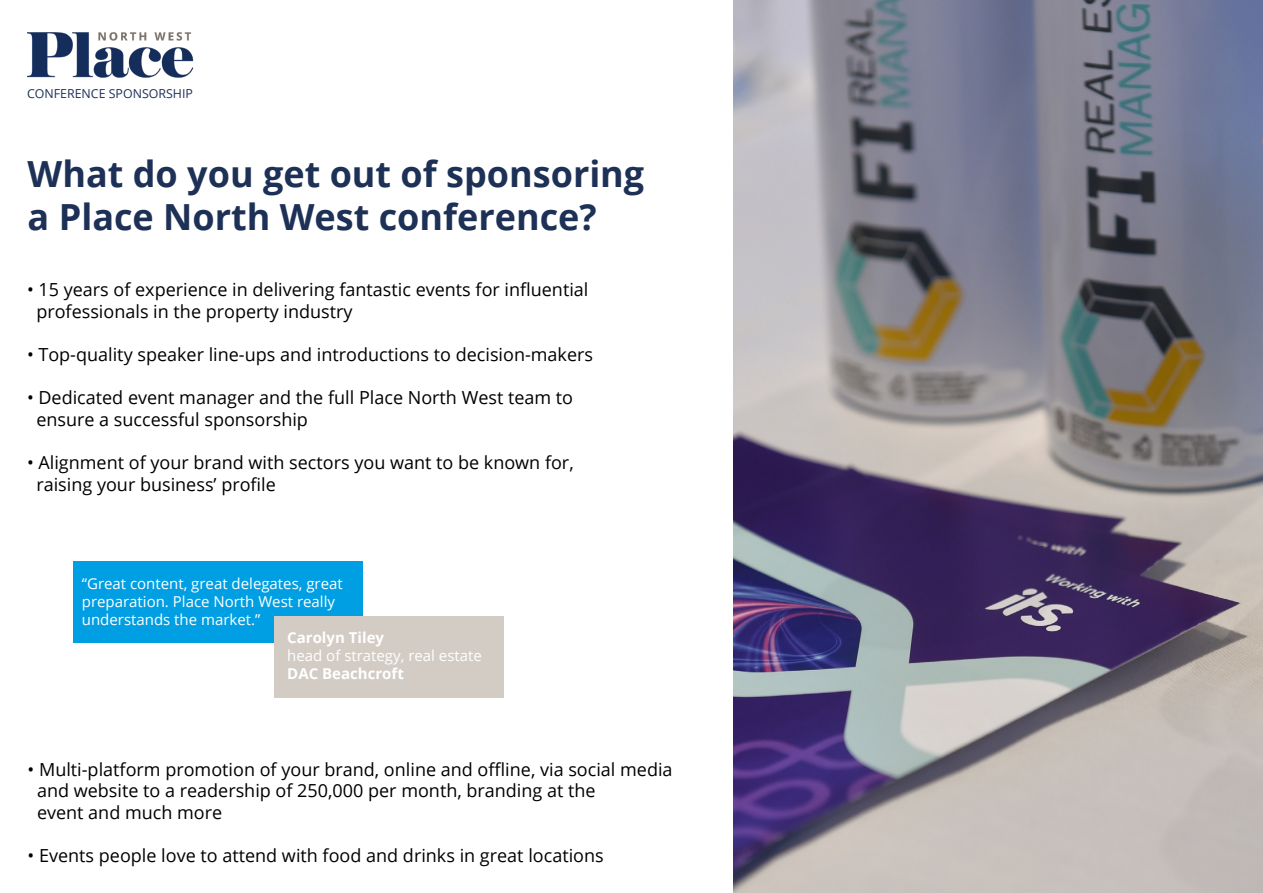
<style>
.page{position:relative;width:1263px;height:893px;background:#fff}
.page>*{position:absolute;margin:0;border:0;box-sizing:border-box;transform-origin:0 0}
.t1{font:700 36px/43.2px "Open Sans";color:#1d3056}
.t2{font:18px/21.6px "Open Sans";color:#000}
.t3{font:15px/18px "Open Sans";color:#fff}
.t4{font:700 15px "Open Sans";color:#fff}
.t5{font:12.3px "Open Sans";color:#1d3056}
</style>
<div class="page">
<img style="left:733px;top:0;width:530px;height:893px">
<img style="left:27px;top:32px;width:166px;height:46px">
<div style="left:73px;top:561px;width:290px;height:82px;background:#009fe3"></div>
<div style="left:274px;top:617px;width:230px;height:81px;background:#d3ccc5"></div>
<p class="t5" style="left:27px;top:85px;width:167px">CONFERENCE SPONSORSHIP</p>
<h1 class="t1" style="left:28px;top:152px;width:618px">What do you get out of sponsoring a Place North West conference?</h1>
<p class="t2" style="left:36px;top:278px;width:554px;text-indent:-9px">• 15 years of experience in delivering fantastic events for influential professionals in the property industry</p>
<p class="t2" style="left:27px;top:343px;width:568px">• Top-quality speaker line-ups and introductions to decision-makers</p>
<p class="t2" style="left:36px;top:386px;width:538px;text-indent:-9px">• Dedicated event manager and the full Place North West team to ensure a successful sponsorship</p>
<p class="t2" style="left:36px;top:451px;width:539px;text-indent:-9px">• Alignment of your brand with sectors you want to be known for, raising your business’ profile</p>
<p class="t3" style="left:82px;top:574px;width:262px">“Great content, great delegates, great preparation. Place North West really understands the market.”</p>
<p class="t4" style="left:287px;top:627px;width:98px">Carolyn Tiley</p>
<p class="t3" style="left:287px;top:646px;width:196px">head of strategy, real estate</p>
<p class="t4" style="left:287px;top:663px;width:118px">DAC Beachcroft</p>
<p class="t2" style="left:37px;top:758px;width:637px;text-indent:-9px">• Multi-platform promotion of your brand, online and offline, via social media and website to a readership of 250,000 per month, branding at the<br>event and much more</p>
<p class="t2" style="left:28px;top:844px;width:578px">• Events people love to attend with food and drinks in great locations</p>
</div>
